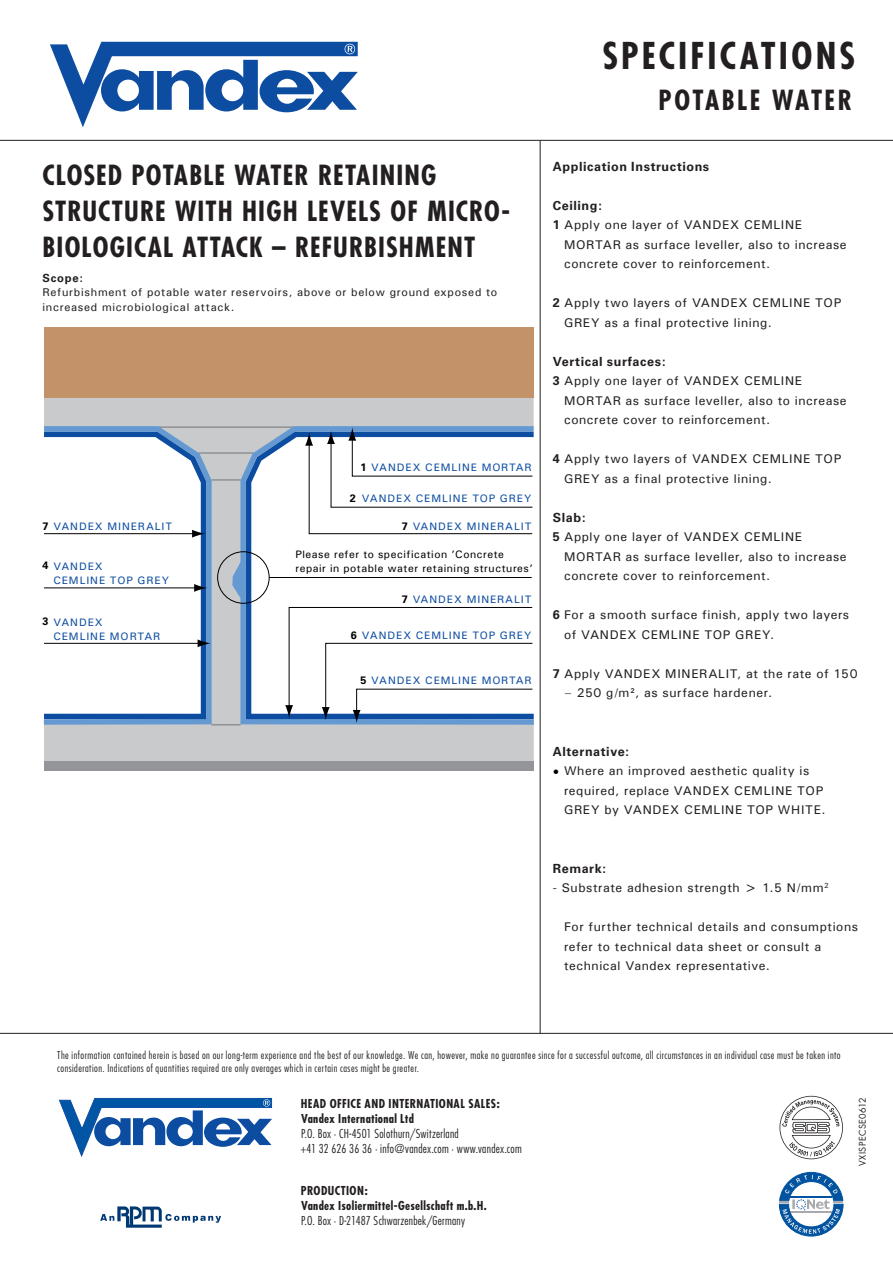
<style>
.page{position:relative;width:893px;height:1263px;background:#fff}
.page>*{position:absolute;margin:0;border:0;box-sizing:border-box;transform-origin:0 0}
.t1{font:700 condensed 36px "Futura";letter-spacing:.085em;color:#231f20}
.t2{font:700 condensed 27px/36px "Futura";letter-spacing:.04em;color:#231f20}
.t3{font:700 condensed 27px "Futura";letter-spacing:.09em;color:#231f20}
.t4{font:12.6px/19.5px "Univers";letter-spacing:.045em;color:#231f20}
.t5{font:700 12.6px "Univers";letter-spacing:.045em;color:#231f20}
.t6{font:300 condensed 12px/15px "Futura";letter-spacing:.025em;color:#231f20}
.t7{font:700 condensed 12px/15px "Futura";letter-spacing:.03em;color:#231f20}
.t8{font:11.25px/14.7px "Univers";letter-spacing:.06em;color:#231f20}
.t9{font:700 11.25px "Univers";letter-spacing:.065em;color:#231f20}
.t10{font:10.8px/14.1px "Univers";letter-spacing:.085em;color:#0d4da1}
.t11{font:10.8px "Univers";letter-spacing:.05em;color:#000}
.t12{font:300 condensed 10.5px/13.5px "Futura";letter-spacing:.045em;color:#231f20}
.t13{font:9px "Futura";letter-spacing:.04em;color:#231f20}
.s1{font-weight:700}
.s2{font-weight:700;color:#000}
.s3{font-size:9px;color:#000}
</style>
<div class="page">
<svg style="left:59px;top:1098px;width:213px;height:59px"></svg>
<svg style="left:100px;top:1206px;width:121px;height:22px"></svg>
<svg style="left:779px;top:1172px;width:64px;height:64px"></svg>
<svg style="left:779px;top:1096px;width:64px;height:63px"></svg>
<svg style="left:50px;top:41px;width:308px;height:86px"></svg>
<hr style="left:0;top:140px;width:893px;height:1px;background:#231f20">
<hr style="left:0;top:1033px;width:893px;height:1px;background:#231f20">
<hr style="left:540px;top:140px;width:1px;height:893px;background:#231f20">
<div style="left:44px;top:398px;width:490px;height:363px;background:#c9cacc"></div>
<svg style="left:212px;top:724px;width:28px;height:1px"></svg>
<hr style="left:212px;top:479px;width:28px;height:2px;background:#939598">
<hr style="left:199px;top:452px;width:54px;height:2px;background:#939598">
<hr style="left:159px;top:426px;width:134px;height:2px;background:#939598">
<svg style="left:44px;top:426px;width:168px;height:299px;background:#78a1ce"></svg>
<div style="left:44px;top:761px;width:490px;height:9px;background:#939598"></div>
<div style="left:44px;top:327px;width:490px;height:71px;background:#c39268"></div>
<svg style="left:232px;top:561px;width:8px;height:38px"></svg>
<svg style="left:44px;top:432px;width:162px;height:287px"></svg>
<svg style="left:240px;top:426px;width:294px;height:299px;background:#7ea4cd"></svg>
<svg style="left:246px;top:432px;width:288px;height:287px"></svg>
<hr style="left:269px;top:577px;width:263px;height:1px;background:#000">
<div style="left:217px;top:551px;width:53px;height:53px;border:1px solid #000;border-radius:50%"></div>
<hr style="left:44px;top:533px;width:151px;height:1px;background:#000">
<svg style="left:192px;top:530px;width:13px;height:8px"></svg>
<hr style="left:44px;top:587px;width:154px;height:1px;background:#000">
<svg style="left:194px;top:584px;width:13px;height:8px"></svg>
<svg style="left:285px;top:607px;width:248px;height:116px"></svg>
<hr style="left:44px;top:643px;width:157px;height:1px;background:#000">
<svg style="left:198px;top:639px;width:13px;height:8px"></svg>
<svg style="left:305px;top:427px;width:228px;height:107px"></svg>
<h1 class="t1" style="left:602px;top:34px;width:254px">SPECIFICATIONS</h1>
<h2 class="t3" style="left:659px;top:83px;width:195px">POTABLE WATER</h2>
<h2 class="t2" style="left:43px;top:157px;width:469px">CLOSED POTABLE WATER RETAINING<br>STRUCTURE WITH HIGH LEVELS OF MICRO-<br>BIOLOGICAL ATTACK – REFURBISHMENT</h2>
<p class="t5" style="left:553px;top:159px;width:158px">Application Instructions</p>
<p class="t5" style="left:553px;top:198px;width:51px">Ceiling:</p>
<p class="t4" style="left:553px;top:215px;width:251px"><span class="s1">1</span> Apply one layer of VANDEX CEMLINE</p>
<p class="t4" style="left:564px;top:234px;width:284px">MORTAR as surface leveller, also to increase</p>
<p class="t4" style="left:564px;top:254px;width:208px">concrete cover to reinforcement.</p>
<p class="t4" style="left:564px;top:293px;width:279px;text-indent:-11px"><span class="s1">2</span> Apply two layers of VANDEX CEMLINE TOP<br>GREY as a final protective lining.</p>
<p class="t5" style="left:553px;top:354px;width:114px">Vertical surfaces:</p>
<p class="t4" style="left:553px;top:371px;width:251px"><span class="s1">3</span> Apply one layer of VANDEX CEMLINE</p>
<p class="t4" style="left:564px;top:390px;width:284px">MORTAR as surface leveller, also to increase</p>
<p class="t4" style="left:564px;top:410px;width:208px">concrete cover to reinforcement.</p>
<p class="t4" style="left:564px;top:449px;width:279px;text-indent:-11px"><span class="s1">4</span> Apply two layers of VANDEX CEMLINE TOP<br>GREY as a final protective lining.</p>
<p class="t5" style="left:553px;top:510px;width:34px">Slab:</p>
<p class="t4" style="left:553px;top:527px;width:251px"><span class="s1">5</span> Apply one layer of VANDEX CEMLINE</p>
<p class="t4" style="left:564px;top:546px;width:284px">MORTAR as surface leveller, also to increase</p>
<p class="t4" style="left:564px;top:566px;width:208px">concrete cover to reinforcement.</p>
<p class="t4" style="left:564px;top:605px;width:287px;text-indent:-11px"><span class="s1">6</span> For a smooth surface finish, apply two layers of VANDEX CEMLINE TOP GREY.</p>
<p class="t4" style="left:553px;top:663px;width:306px"><span class="s1">7</span> Apply VANDEX MINERALIT, at the rate of 150</p>
<p class="t4" style="left:564px;top:683px;width:210px">– 250 g/m², as surface hardener.</p>
<p class="t9" style="left:43px;top:271px;width:42px">Scope:</p>
<p class="t8" style="left:43px;top:285px;width:456px">Refurbishment of potable water reservoirs, above or below ground exposed to increased microbiological attack.</p>
<p class="t10" style="left:360px;top:460px;width:173px"><span class="s2">1</span> VANDEX CEMLINE MORTAR</p>
<p class="t10" style="left:350px;top:491px;width:183px"><span class="s2">2</span> VANDEX CEMLINE TOP GREY</p>
<p class="t10" style="left:402px;top:519px;width:131px"><span class="s2">7</span> VANDEX MINERALIT</p>
<p class="t10" style="left:43px;top:519px;width:131px"><span class="s2">7</span> VANDEX MINERALIT</p>
<p class="t11" style="left:295px;top:547px;width:210px">Please refer to specification ’Concrete</p>
<p class="t10" style="left:43px;top:559px;width:62px"><span class="s2">4</span> VANDEX</p>
<p class="t11" style="left:295px;top:561px;width:239px">repair in potable water retaining structures’</p>
<p class="t10" style="left:53px;top:573px;width:117px">CEMLINE TOP GREY</p>
<p class="t10" style="left:402px;top:592px;width:131px"><span class="s2">7</span> VANDEX MINERALIT</p>
<p class="t10" style="left:351px;top:628px;width:182px"><span class="s2">6</span> VANDEX CEMLINE TOP GREY</p>
<p class="t10" style="left:360px;top:673px;width:173px"><span class="s2">5</span> VANDEX CEMLINE MORTAR</p>
<p class="t10" style="left:53px;top:615px;width:108px;text-indent:-11px"><span class="s2">3</span> VANDEX<br>CEMLINE MORTAR</p>
<p class="t5" style="left:553px;top:744px;width:78px">Alternative:</p>
<p class="t4" style="left:564px;top:761px;width:263px;text-indent:-11px"><span class="s3">•</span> Where an improved aesthetic quality is required, replace VANDEX CEMLINE TOP<br>GREY by VANDEX CEMLINE TOP WHITE.</p>
<p class="t5" style="left:553px;top:861px;width:55px">Remark:</p>
<p class="t4" style="left:553px;top:878px;width:278px">- Substrate adhesion strength &gt; 1.5 N/mm<sup>2</sup></p>
<p class="t4" style="left:564px;top:917px;width:295px">For further technical details and consumptions refer to technical data sheet or consult a technical Vandex representative.</p>
<p class="t12" style="left:57px;top:1048px;width:785px">The information contained herein is based on our long-term experience and the best of our knowledge. We can, however, make no guarantee since for a successful outcome, all circumstances in an individual case must be taken into consideration. Indications of quantities required are only averages which in certain cases might be greater.</p>
<p class="t7" style="left:301px;top:1096px;width:200px">HEAD OFFICE AND INTERNATIONAL SALES:<br>Vandex International Ltd</p>
<p class="t6" style="left:301px;top:1126px;width:223px">P.O. Box · CH-4501 Solothurn/Switzerland<br>+41 32 626 36 36 · info@vandex.com · www.vandex.com</p>
<p class="t7" style="left:301px;top:1183px;width:187px">PRODUCTION:<br>Vandex Isoliermittel-Gesellschaft m.b.H.</p>
<p class="t6" style="left:301px;top:1213px;width:165px">P.O. Box · D-21487 Schwarzenbek/Germany</p>
<p class="t13" style="left:857px;top:1166px;width:70px;rotate:-90deg">VXISPECSE0612</p>
</div>
